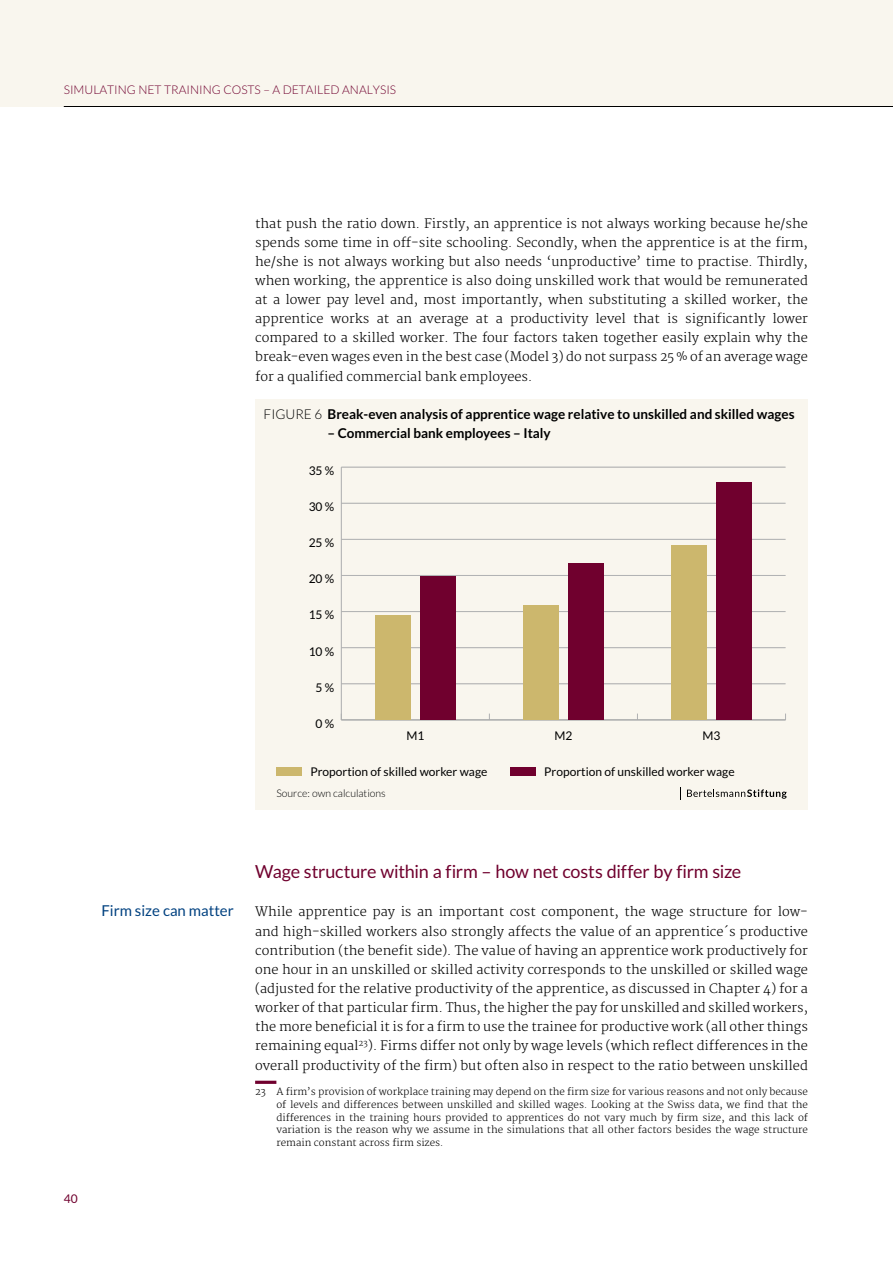
<style>
.page{position:relative;width:893px;height:1263px;background:#fff}
.page>*{position:absolute;margin:0;border:0;box-sizing:border-box;transform-origin:0 0}
.t1{font:18px "Lato";letter-spacing:-.01em;color:#70002e}
.t2{font:15px "Lato";color:#004180}
.t3{font:700 13.5px "Lato";color:#000}
.t4{font:300 13.5px "Lato";color:#000}
.t5{font:300 12.75px/19.2px "Merriweather";color:#000;text-align:justify}
.t6{font:12px "Lato";color:#000}
.t7{font:300 12px "Lato";color:#70002e}
.t8{font:12px "Lato";color:#70002e}
.t9{font:300 10.5px "Lato";color:#000}
.t10{font:300 9.75px/12.8px "Merriweather";color:#000;text-align:justify}
.s1{font-weight:300}
</style>
<div class="page">
<div style="left:0;top:0;width:893px;height:106px;background:#f9f6ee"></div>
<hr style="left:64px;top:106px;width:829px;height:1px;background:#000">
<div style="left:255px;top:399px;width:553px;height:47px;background:#f9f6ee"></div>
<div style="left:255px;top:446px;width:553px;height:364px;background:#f9f6ee"></div>
<hr style="left:341px;top:467px;width:1px;height:253px;background:#b1b2b3">
<hr style="left:341px;top:720px;width:444px;height:1px;background:#b1b2b3">
<hr style="left:341px;top:683px;width:444px;height:1px;background:#b1b2b3">
<hr style="left:341px;top:647px;width:444px;height:1px;background:#b1b2b3">
<hr style="left:341px;top:611px;width:444px;height:1px;background:#b1b2b3">
<hr style="left:341px;top:575px;width:444px;height:1px;background:#b1b2b3">
<hr style="left:341px;top:539px;width:444px;height:1px;background:#b1b2b3">
<hr style="left:341px;top:503px;width:444px;height:1px;background:#b1b2b3">
<hr style="left:341px;top:467px;width:444px;height:1px;background:#b1b2b3">
<div style="left:420px;top:577px;width:35px;height:143px;background:#70002e"></div>
<div style="left:568px;top:564px;width:35px;height:156px;background:#70002e"></div>
<div style="left:716px;top:482px;width:35px;height:238px;background:#70002e"></div>
<div style="left:375px;top:615px;width:36px;height:105px;background:#ccb76d"></div>
<div style="left:523px;top:606px;width:36px;height:114px;background:#ccb76d"></div>
<div style="left:671px;top:546px;width:36px;height:174px;background:#ccb76d"></div>
<div style="left:276px;top:767px;width:26px;height:9px;background:#ccb76d"></div>
<div style="left:510px;top:767px;width:26px;height:9px;background:#70002e"></div>
<svg style="left:687px;top:789px;width:100px;height:10px"></svg>
<svg style="left:680px;top:787px;width:1px;height:13px"></svg>
<hr style="left:255px;top:1081px;width:21px;height:3px;background:#70002e">
<p class="t7" style="left:64px;top:83px;width:334px">SIMULATING NET TRAINING COSTS – A DETAILED ANALYSIS</p>
<p class="t5" style="left:255px;top:214px;width:554px">that push the ratio down. Firstly, an apprentice is not always working because he/she spends some time in off-site schooling. Secondly, when the apprentice is at the firm, he/she is not always working but also needs ‘unproductive’ time to practise. Thirdly, when working, the apprentice is also doing unskilled work that would be remunerated at a lower pay level and, most importantly, when substituting a skilled worker, the apprentice works at an average at a productivity level that is significantly lower compared to a skilled worker. The four factors taken together easily explain why the break-even wages even in the best case (Model 3) do not surpass 25 % of an average wage for a qualified commercial bank employees.</p>
<p class="t4" style="left:264px;top:407px;width:9px">FIGURE</p>
<p class="t3" style="left:314px;top:406px;width:482px"><span class="s1">6</span> Break-even analysis of apprentice wage relative to unskilled and skilled wages</p>
<p class="t3" style="left:328px;top:425px;width:225px">– Commercial bank employees – Italy</p>
<p class="t6" style="left:309px;top:464px;width:27px">35 %</p>
<p class="t6" style="left:309px;top:500px;width:27px">30 %</p>
<p class="t6" style="left:309px;top:536px;width:27px">25 %</p>
<p class="t6" style="left:309px;top:572px;width:27px">20 %</p>
<p class="t6" style="left:309px;top:608px;width:27px">15 %</p>
<p class="t6" style="left:309px;top:644px;width:27px">10 %</p>
<p class="t6" style="left:316px;top:681px;width:20px">5 %</p>
<p class="t6" style="left:316px;top:717px;width:20px">0 %</p>
<p class="t6" style="left:406px;top:728px;width:19px">M1</p>
<p class="t6" style="left:554px;top:728px;width:19px">M2</p>
<p class="t6" style="left:702px;top:728px;width:19px">M3</p>
<p class="t6" style="left:310px;top:765px;width:178px">Proportion of skilled worker wage</p>
<p class="t6" style="left:544px;top:765px;width:192px">Proportion of unskilled worker wage</p>
<p class="t9" style="left:276px;top:787px;width:111px">SOURCE: OWN CALCULATIONS</p>
<p class="t8" style="left:64px;top:1192px;width:15px">40</p>
<p class="t2" style="left:101px;top:903px;width:134px">Firm size can matter</p>
<h1 class="t1" style="left:255px;top:861px;width:488px">Wage structure within a firm – how net costs differ by firm size</h1>
<p class="t5" style="left:255px;top:903px;width:554px">While apprentice pay is an important cost component, the wage structure for low&shy;and high-skilled workers also strongly affects the value of an apprentice´s productive contribution (the benefit side). The value of having an apprentice work productively for one hour in an unskilled or skilled activity corresponds to the unskilled or skilled wage (adjusted for the relative productivity of the apprentice, as discussed in Chapter 4) for a worker of that particular firm. Thus, the higher the pay for unskilled and skilled workers, the more beneficial it is for a firm to use the trainee for productive work (all other things remaining equal<sup>23</sup>). Firms differ not only by wage levels (which reflect differences in the overall productivity of the firm) but often also in respect to the ratio between unskilled</p>
<p class="t10" style="left:276px;top:1085px;width:533px;text-indent:-21px">23 A firm’s provision of workplace training may depend on the firm size for various reasons and not only because of levels and differences between unskilled and skilled wages. Looking at the Swiss data, we find that the differences in the training hours provided to apprentices do not vary much by firm size, and this lack of variation is the reason why we assume in the simulations that all other factors besides the wage structure remain constant across firm sizes.</p>
</div>
